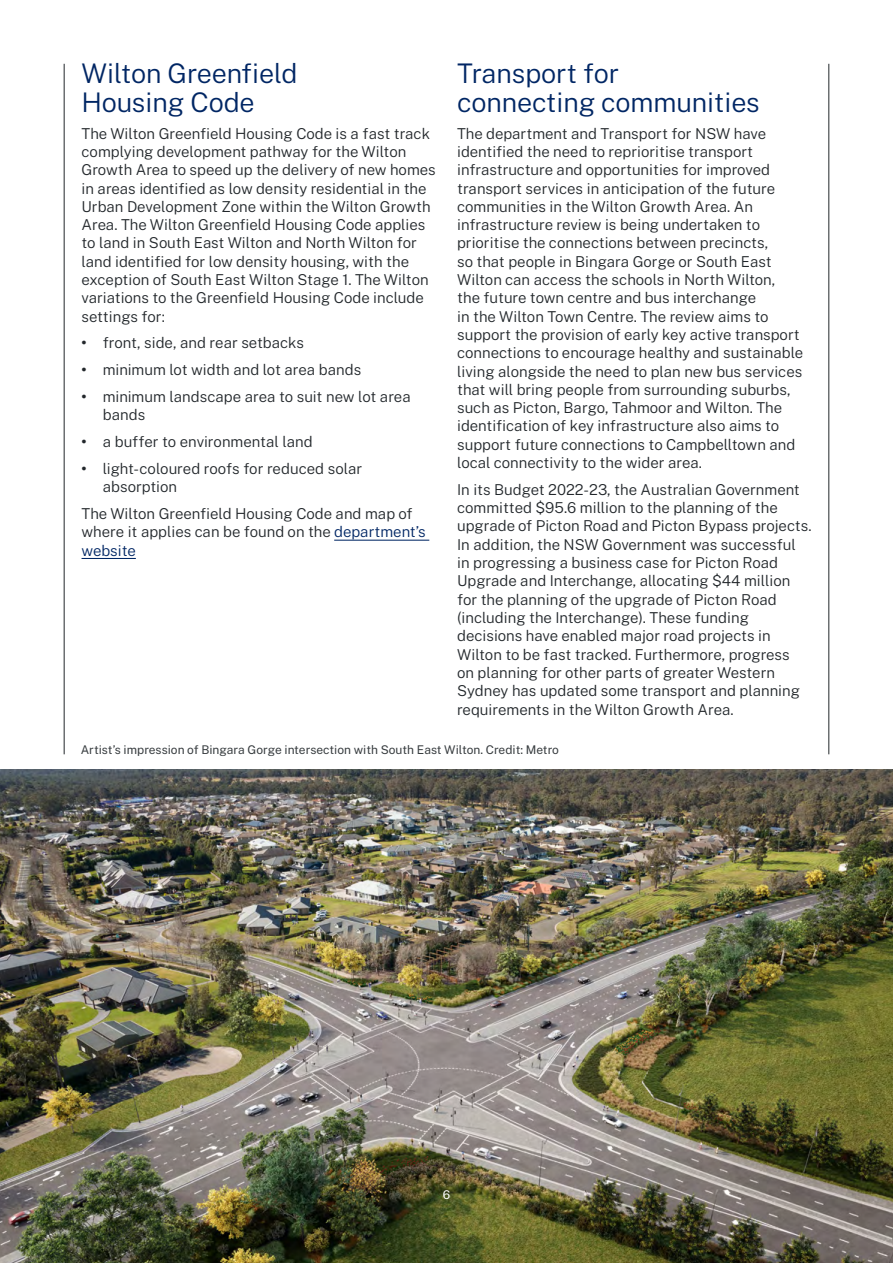
<style>
.page{position:relative;width:893px;height:1263px;background:#fff}
.page>*{position:absolute;margin:0;border:0;box-sizing:border-box;transform-origin:0 0}
.Heading_2__H2{font:300 27px/28.5px "Public Sans";letter-spacing:-.005em;color:#002664}
.Body{font:300 15px/18.3px "Public Sans";color:#22272b}
.Level_1_bullet{font:300 15px/18.3px "Public Sans";color:#22272b}
.t1{font:12px "Public Sans";color:#383d40}
.t2{font:12px "Public Sans";color:#fff}
.s1{font-weight:700}
.s2{color:#002664}
</style>
<div class="page">
<hr style="left:334px;top:540px;width:95px;height:1px;background:#002664">
<hr style="left:82px;top:558px;width:54px;height:1px;background:#002664">
<img style="left:0;top:769px;width:893px;height:494px">
<hr style="left:828px;top:64px;width:1px;height:690px;background:#22272b">
<hr style="left:64px;top:64px;width:1px;height:690px;background:#22272b">
<h2 class="Heading_2__H2" style="left:82px;top:58px;width:218px">Wilton Greenfield<br>Housing Code</h2>
<p class="Body" style="left:82px;top:123px;width:356px">The Wilton Greenfield Housing Code is a fast track complying development pathway for the Wilton Growth Area to speed up the delivery of new homes in areas identified as low density residential in the Urban Development Zone within the Wilton Growth Area. The Wilton Greenfield Housing Code applies to land in South East Wilton and North Wilton for land identified for low density housing, with the exception of South East Wilton Stage 1. The Wilton variations to the Greenfield Housing Code include settings for:</p>
<p class="Level_1_bullet" style="left:82px;top:333px;width:224px"><span class="s1">•</span> front, side, and rear setbacks</p>
<p class="Level_1_bullet" style="left:82px;top:360px;width:281px"><span class="s1">•</span> minimum lot width and lot area bands</p>
<p class="Level_1_bullet" style="left:103px;top:387px;width:309px;text-indent:-21px"><span class="s1">•</span> minimum landscape area to suit new lot area bands</p>
<p class="Level_1_bullet" style="left:82px;top:432px;width:233px"><span class="s1">•</span> a buffer to environmental land</p>
<p class="Level_1_bullet" style="left:103px;top:458px;width:261px;text-indent:-21px"><span class="s1">•</span> light-coloured roofs for reduced solar absorption</p>
<p class="Body" style="left:82px;top:504px;width:346px">The Wilton Greenfield Housing Code and map of where it applies can be found on the <span class="s2">department’s website</span></p>
<h2 class="Heading_2__H2" style="left:457px;top:58px;width:304px">Transport for connecting communities</h2>
<p class="Body" style="left:457px;top:123px;width:348px">The department and Transport for NSW have identified the need to reprioritise transport infrastructure and opportunities for improved transport services in anticipation of the future communities in the Wilton Growth Area. An infrastructure review is being undertaken to prioritise the connections between precincts,<br>so that people in Bingara Gorge or South East Wilton can access the schools in North Wilton,<br>the future town centre and bus interchange<br>in the Wilton Town Centre. The review aims to support the provision of early key active transport connections to encourage healthy and sustainable living alongside the need to plan new bus services that will bring people from surrounding suburbs, such as Picton, Bargo, Tahmoor and Wilton. The identification of key infrastructure also aims to support future connections to Campbelltown and local connectivity to the wider area.</p>
<p class="Body" style="left:457px;top:479px;width:356px">In its Budget 2022-23, the Australian Government committed $95.6 million to the planning of the upgrade of Picton Road and Picton Bypass projects.<br>In addition, the NSW Government was successful in progressing a business case for Picton Road Upgrade and Interchange, allocating $44 million for the planning of the upgrade of Picton Road (including the Interchange). These funding decisions have enabled major road projects in Wilton to be fast tracked. Furthermore, progress<br>on planning for other parts of greater Western Sydney has updated some transport and planning requirements in the Wilton Growth Area.</p>
<p class="t1" style="left:81px;top:741px;width:480px">Artist’s impression of Bingara Gorge intersection with South East Wilton. Credit: Metro</p>
<p class="t2" style="left:443px;top:1186px;width:9px">6</p>
</div>
